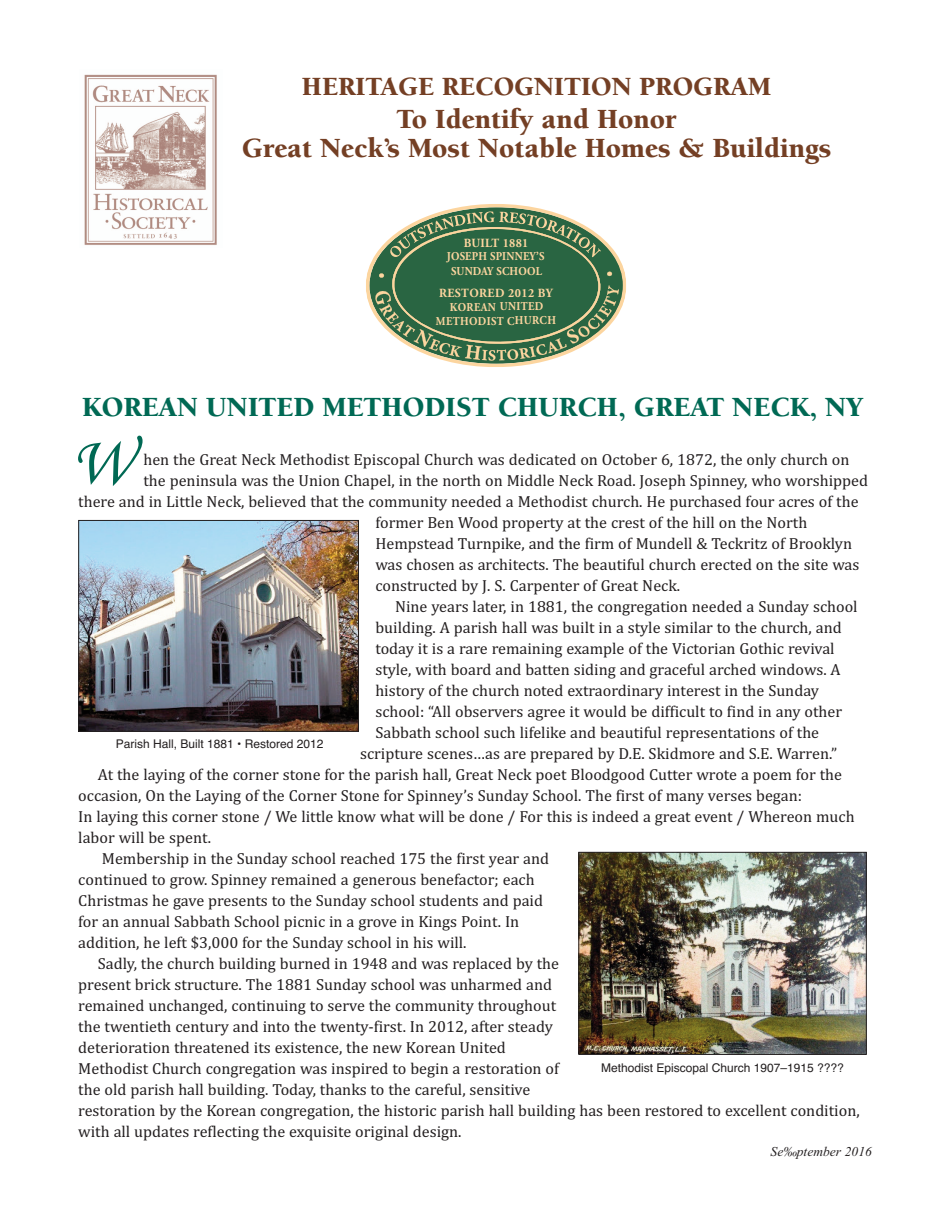
<style>
.page{position:relative;width:945px;height:1215px;background:#fff}
.page>*{position:absolute;margin:0;border:0;box-sizing:border-box;transform-origin:0 0}
.t1{font:69px "Monotype Corsiva";color:#006954}
.t2{font:900 28.5px/28.5px "Berkeley";color:#743f24;text-align:center}
.t3{font:900 28.5px "Berkeley";color:#006954}
.t4{font:900 27px "Berkeley";color:#743f24}
.t5{font:16.2px "Cambria";color:#231f20}
.t6{font:italic 13.5px "Times New Roman";color:#231f20}
.t7{font:700 12.45px "Adobe Garamond Pro";letter-spacing:.03em;color:#fcd59f;scale:.96 1}
.t8{font:12px "Helvetica";color:#231f20}
.t9{font:700 12px/14.7px "Adobe Garamond Pro";letter-spacing:.01em;color:#fcd59f;text-align:center;scale:.9 1}
.t10{font:700 12px/14px "Adobe Garamond Pro";letter-spacing:.03em;color:#fcd59f;text-align:center;scale:.9 1}
</style>
<div class="page">
<img style="left:84px;top:74px;width:133px;height:171px">
<svg style="left:366px;top:204px;width:260px;height:163px"></svg>
<img style="left:80px;top:522px;width:277px;height:208px">
<div style="left:78px;top:520px;width:281px;height:212px;border:1px solid #231f20"></div>
<img style="left:580px;top:854px;width:285px;height:199px">
<div style="left:578px;top:852px;width:289px;height:203px;border:1px solid #231f20"></div>
<h3 class="t4" style="left:302px;top:76px;width:471px">HERITAGE RECOGNITION PROGRAM</h3>
<h2 class="t2" style="left:242px;top:107px;width:591px">To Identify and Honor<br>Great Neck’s Most Notable Homes &amp; Buildings</h2>
<p class="t7" style="left:464px;top:238px;width:69px">BUILT 1881</p>
<p class="t9" style="left:447px;top:250px;width:110px">JOSEPH SPINNEY’S<br>SUNDAY SCHOOL</p>
<p class="t10" style="left:436px;top:301px;width:135px">KOREAN UNITED<br>METHODIST CHURCH</p>
<p class="t7" style="left:439px;top:288px;width:120px">RESTORED 2012 BY</p>
<h2 class="t3" style="left:82px;top:396px;width:782px">KOREAN UNITED METHODIST CHURCH, GREAT NECK, NY</h2>
<h1 class="t1" style="left:72px;top:419px;width:62px">W</h1>
<p class="t5" style="left:143px;top:449px;width:708px">hen the Great Neck Methodist Episcopal Church was dedicated on October 6, 1872, the only church on</p>
<p class="t5" style="left:143px;top:470px;width:726px">the peninsula was the Union Chapel, in the north on Middle Neck Road. Joseph Spinney, who worshipped</p>
<p class="t5" style="left:78px;top:491px;width:782px">there and in Little Neck, believed that the community needed a Methodist church. He purchased four acres of the</p>
<p class="t5" style="left:375px;top:512px;width:433px">former Ben Wood property at the crest of the hill on the North</p>
<p class="t5" style="left:375px;top:533px;width:478px">Hempstead Turnpike, and the firm of Mundell &amp; Teckritz of Brooklyn</p>
<p class="t5" style="left:375px;top:554px;width:486px">was chosen as architects. The beautiful church erected on the site was</p>
<p class="t5" style="left:375px;top:575px;width:306px">constructed by J. S. Carpenter of Great Neck.</p>
<p class="t5" style="left:395px;top:596px;width:464px">Nine years later, in 1881, the congregation needed a Sunday school</p>
<p class="t5" style="left:375px;top:617px;width:468px">building. A parish hall was built in a style similar to the church, and</p>
<p class="t5" style="left:375px;top:638px;width:461px">today it is a rare remaining example of the Victorian Gothic revival</p>
<p class="t5" style="left:375px;top:659px;width:467px">style, with board and batten siding and graceful arched windows. A</p>
<p class="t5" style="left:375px;top:680px;width:445px">history of the church noted extraordinary interest in the Sunday</p>
<p class="t5" style="left:375px;top:701px;width:468px">school: “All observers agree it would be difficult to find in any other</p>
<p class="t5" style="left:375px;top:722px;width:445px">Sabbath school such lifelike and beautiful representations of the</p>
<p class="t5" style="left:360px;top:743px;width:479px">scripture scenes…as are prepared by D.E. Skidmore and S.E. Warren.”</p>
<p class="t5" style="left:98px;top:764px;width:746px">At the laying of the corner stone for the parish hall, Great Neck poet Bloodgood Cutter wrote a poem for the</p>
<p class="t5" style="left:78px;top:785px;width:725px">occasion, On the Laying of the Corner Stone for Spinney’s Sunday School. The first of many verses began:</p>
<p class="t5" style="left:78px;top:806px;width:778px">In laying this corner stone / We little know what will be done / For this is indeed a great event / Whereon much</p>
<p class="t5" style="left:78px;top:827px;width:134px">labor will be spent.</p>
<p class="t5" style="left:102px;top:848px;width:449px">Membership in the Sunday school reached 175 the first year and</p>
<p class="t5" style="left:78px;top:869px;width:458px">continued to grow. Spinney remained a generous benefactor; each</p>
<p class="t5" style="left:78px;top:890px;width:466px">Christmas he gave presents to the Sunday school students and paid</p>
<p class="t5" style="left:78px;top:911px;width:443px">for an annual Sabbath School picnic in a grove in Kings Point. In</p>
<p class="t5" style="left:78px;top:932px;width:390px">addition, he left $3,000 for the Sunday school in his will.</p>
<p class="t5" style="left:98px;top:953px;width:463px">Sadly, the church building burned in 1948 and was replaced by the</p>
<p class="t5" style="left:78px;top:974px;width:475px">present brick structure. The 1881 Sunday school was unharmed and</p>
<p class="t5" style="left:78px;top:995px;width:479px">remained unchanged, continuing to serve the community throughout</p>
<p class="t5" style="left:78px;top:1016px;width:476px">the twentieth century and into the twenty-first. In 2012, after steady</p>
<p class="t5" style="left:78px;top:1037px;width:429px">deterioration threatened its existence, the new Korean United</p>
<p class="t5" style="left:78px;top:1058px;width:482px">Methodist Church congregation was inspired to begin a restoration of</p>
<p class="t5" style="left:78px;top:1079px;width:454px">the old parish hall building. Today, thanks to the careful, sensitive</p>
<p class="t5" style="left:78px;top:1100px;width:783px">restoration by the Korean congregation, the historic parish hall building has been restored to excellent condition,</p>
<p class="t5" style="left:78px;top:1121px;width:385px">with all updates reflecting the exquisite original design.</p>
<p class="t8" style="left:116px;top:737px;width:209px">Parish Hall, Built 1881 • Restored 2012</p>
<p class="t8" style="left:601px;top:1061px;width:244px">Methodist Episcopal Church 1907–1915 ????</p>
<p class="t6" style="left:771px;top:1143px;width:103px">Se‰ptember 2016</p>
</div>
